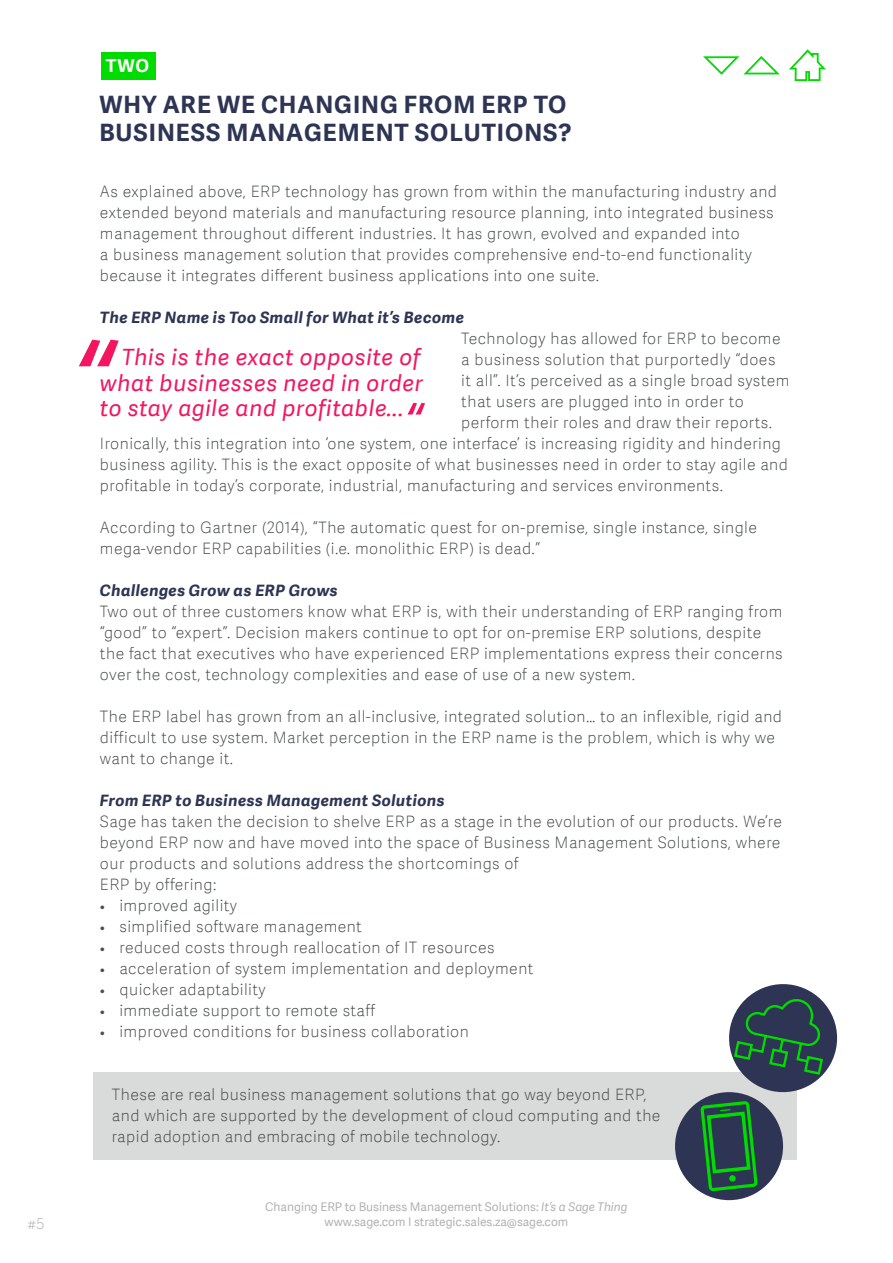
<style>
.page{position:relative;width:893px;height:1263px;background:#fff}
.page>*{position:absolute;margin:0;border:0;box-sizing:border-box;transform-origin:0 0}
.t1{font:700 24px/28.8px "Adelle Sans SAGE";letter-spacing:.04em;color:#2e3454}
.t2{font:italic 22.5px/25.5px "Adelle Sans SAGE";letter-spacing:.03em;color:#f3165e;text-align:justify}
.t3{font:700 18px "Adelle Sans SAGE";color:#fff}
.t4{font:15.75px/21px "Adelle Sans SAGE Th";letter-spacing:.03em;color:#404545}
.t5{font:italic 700 15.75px "Adelle Sans SAGE";letter-spacing:.03em;color:#2e3454}
.t6{font:15px "Adelle Sans SAGE Th";color:#b3b3b3}
.t7{font:12px "Adelle Sans SAGE";color:#b3b3b3}
.s1{font-family:"Frutiger";font-size:10.5px;color:#4d4d4d}
.s2{font-style:italic}
</style>
<div class="page">
<div style="left:93px;top:1072px;width:703px;height:88px;background:#d9dada"></div>
<div style="left:101px;top:52px;width:54px;height:27px;background:#00db00"></div>
<svg style="left:789px;top:49px;width:37px;height:32px"></svg>
<svg style="left:703px;top:56px;width:77px;height:19px"></svg>
<svg style="left:79px;top:340px;width:40px;height:26px"></svg>
<svg style="left:407px;top:403px;width:18px;height:11px"></svg>
<div style="left:675px;top:1092px;width:108px;height:108px;background:#2e3454;border-radius:50%"></div>
<svg style="left:699px;top:984px;width:139px;height:209px"></svg>
<p class="t3" style="left:106px;top:52px;width:45px">TWO</p>
<h1 class="t1" style="left:99px;top:89px;width:474px">WHY ARE WE CHANGING FROM ERP TO<br>BUSINESS MANAGEMENT SOLUTIONS?</h1>
<p class="t4" style="left:100px;top:180px;width:679px">As explained above, ERP technology has grown from within the manufacturing industry and extended beyond materials and manufacturing resource planning, into integrated business management throughout different industries. It has grown, evolved and expanded into<br>a business management solution that provides comprehensive end-to-end functionality because it integrates different business applications into one suite.</p>
<p class="t5" style="left:100px;top:306px;width:366px">The ERP Name is Too Small for What it’s Become</p>
<p class="t4" style="left:461px;top:327px;width:321px">Technology has allowed for ERP to become</p>
<p class="t4" style="left:461px;top:348px;width:316px">a business solution that purportedly “does</p>
<p class="t4" style="left:461px;top:369px;width:330px">it all”. It’s perceived as a single broad system</p>
<p class="t4" style="left:461px;top:390px;width:284px">that users are plugged into in order to</p>
<p class="t4" style="left:461px;top:411px;width:312px">perform their roles and draw their reports.</p>
<p class="t4" style="left:100px;top:432px;width:682px">Ironically, this integration into ‘one system, one interface’ is increasing rigidity and hindering</p>
<p class="t4" style="left:100px;top:453px;width:689px">business agility. This is the exact opposite of what businesses need in order to stay agile and</p>
<p class="t4" style="left:100px;top:474px;width:625px">profitable in today’s corporate, industrial, manufacturing and services environments.</p>
<p class="t4" style="left:100px;top:516px;width:659px">According to Gartner (2014), “The automatic quest for on-premise, single instance, single mega-vendor ERP capabilities (i.e. monolithic ERP) is dead.”</p>
<p class="t5" style="left:100px;top:579px;width:239px">Challenges Grow as ERP Grows</p>
<p class="t4" style="left:100px;top:600px;width:684px">Two out of three customers know what ERP is, with their understanding of ERP ranging from “good” to “expert”. Decision makers continue to opt for on-premise ERP solutions, despite the fact that executives who have experienced ERP implementations express their concerns over the cost, technology complexities and ease of use of a new system.</p>
<p class="t4" style="left:100px;top:705px;width:684px">The ERP label has grown from an all-inclusive, integrated solution… to an inflexible, rigid and difficult to use system. Market perception in the ERP name is the problem, which is why we want to change it.</p>
<p class="t5" style="left:100px;top:789px;width:346px">From ERP to Business Management Solutions</p>
<p class="t4" style="left:100px;top:810px;width:683px">Sage has taken the decision to shelve ERP as a stage in the evolution of our products. We’re beyond ERP now and have moved into the space of Business Management Solutions, where our products and solutions address the shortcomings of<br>ERP by offering:</p>
<p class="t4" style="left:100px;top:894px;width:139px"><span class="s1">•</span> improved agility</p>
<p class="t4" style="left:100px;top:915px;width:264px"><span class="s1">•</span> simplified software management</p>
<p class="t4" style="left:100px;top:936px;width:396px"><span class="s1">•</span> reduced costs through reallocation of IT resources</p>
<p class="t4" style="left:100px;top:957px;width:435px"><span class="s1">•</span> acceleration of system implementation and deployment</p>
<p class="t4" style="left:100px;top:978px;width:167px"><span class="s1">•</span> quicker adaptability</p>
<p class="t4" style="left:100px;top:999px;width:277px"><span class="s1">•</span> immediate support to remote staff</p>
<p class="t4" style="left:100px;top:1020px;width:370px"><span class="s1">•</span> improved conditions for business collaboration</p>
<h2 class="t2" style="left:100px;top:344px;width:325px;text-indent:22px">This is the exact opposite of what businesses need in order to stay agile and profitable...</h2>
<p class="t4" style="left:112px;top:1083px;width:550px">These are real business management solutions that go way beyond ERP, and which are supported by the development of cloud computing and the rapid adoption and embracing of mobile technology.</p>
<p class="t7" style="left:265px;top:1198px;width:364px">Changing ERP to Business M anagement Solutions: <span class="s2">It’s a Sage Thing</span></p>
<p class="t6" style="left:27px;top:1213px;width:19px">#5</p>
<p class="t7" style="left:325px;top:1213px;width:245px">www.sage.com I strategic.sales.za@sage.com</p>
</div>
